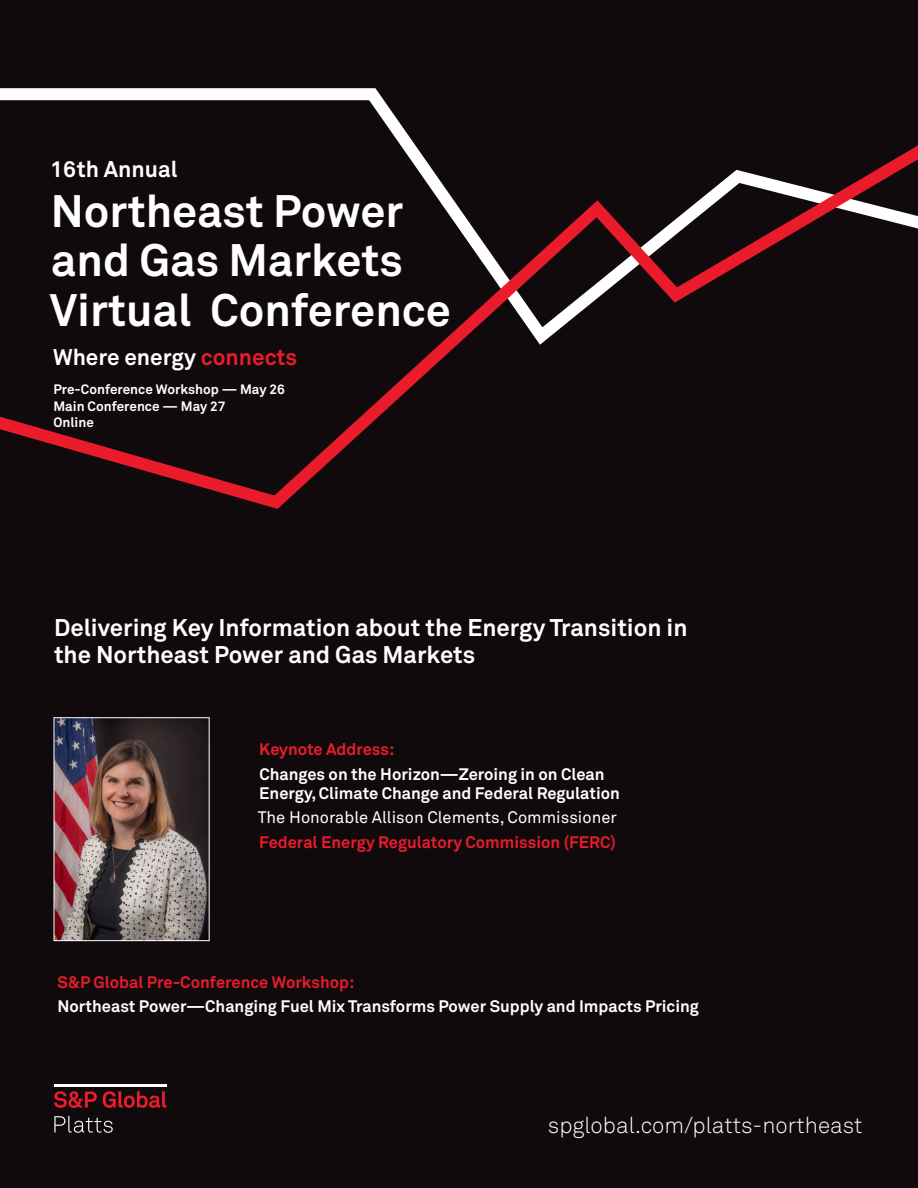
<style>
.page{position:relative;width:918px;height:1188px;background:#110a0c}
.page>*{position:absolute;margin:0;border:0;box-sizing:border-box;transform-origin:0 0}
.t1{font:700 45px/49.5px "Akkurat Pro";color:#fff}
.t2{font:700 23.85px/27.2px "Akkurat Pro";color:#fff}
.t3{font:700 22.5px "Akkurat Pro";color:#fff}
.t4{font:300 22.5px "Akkurat Pro";color:#fff}
.t5{font:700 16.5px/19.5px "Akkurat Pro";color:#fff}
.t6{font:700 16.5px "Akkurat Pro";color:#ea1c2b}
.t7{font:16.5px "Akkurat Pro";color:#fff}
.t8{font:700 13.5px/16.2px "Akkurat Pro";color:#fff}
.s1{color:#ea1c2b}
</style>
<div class="page">
<img style="left:56px;top:720px;width:151px;height:219px">
<div style="left:54px;top:718px;width:155px;height:223px;border:1px solid #fff"></div>
<svg style="left:54px;top:1116px;width:59px;height:17px"></svg>
<svg style="left:54px;top:1091px;width:112px;height:17px"></svg>
<hr style="left:54px;top:1084px;width:112px;height:3px;background:#fff">
<svg style="left:0;top:88px;width:403px;height:40px"></svg>
<svg style="left:0;top:128px;width:918px;height:381px"></svg>
<p class="t3" style="left:50px;top:155px;width:129px">16th Annual</p>
<p class="t1" style="left:50px;top:186px;width:403px">Northeast Power and Gas Markets<br>Virtual Conference</p>
<p class="t3" style="left:53px;top:343px;width:246px">Where energy <span class="s1">connects</span></p>
<p class="t8" style="left:53px;top:381px;width:233px">Pre-Conference Workshop — May 26<br>Main Conference — May 27<br>Online</p>
<p class="t2" style="left:54px;top:614px;width:635px">Delivering Key Information about the Energy Transition in the Northeast Power and Gas Markets</p>
<p class="t6" style="left:259px;top:739px;width:137px">Keynote Address:</p>
<p class="t5" style="left:259px;top:764px;width:362px">Changes on the Horizon—Zeroing in on Clean<br>Energy, Climate Change and Federal Regulation</p>
<p class="t7" style="left:258px;top:808px;width:361px">The Honorable Allison Clements, Commissioner</p>
<p class="t6" style="left:259px;top:832px;width:358px">Federal Energy Regulatory Commission (FERC)</p>
<p class="t6" style="left:57px;top:972px;width:298px">S&amp;P Global Pre-Conference Workshop:</p>
<p class="t5" style="left:57px;top:997px;width:643px">Northeast Power—Changing Fuel Mix Transforms Power Supply and Impacts Pricing</p>
<p class="t4" style="left:548px;top:1112px;width:316px">spglobal.com/platts-northeast</p>
</div>
